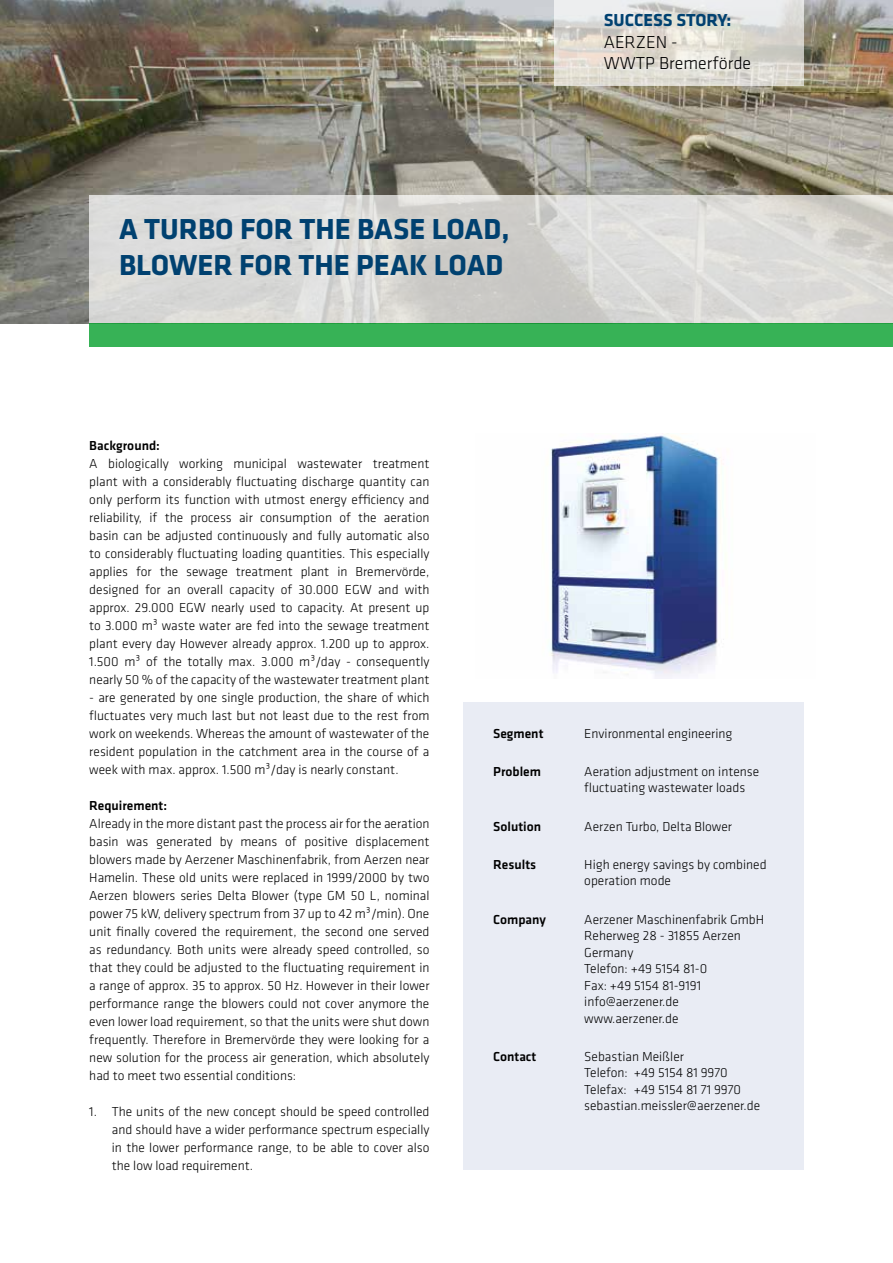
<style>
.page{position:relative;width:893px;height:1263px;background:#fff}
.page>*{position:absolute;margin:0;border:0;box-sizing:border-box;transform-origin:0 0}
.t1{font:700 30px/36px "Klavika";color:#004170}
.t2{font:300 18px/21.6px "Klavika";color:#000}
.t3{font:700 18px "Klavika";color:#004170}
.t4{font:300 13.5px/18px "Klavika";color:#000;text-align:justify}
.t5{font:500 13.5px "Klavika";color:#000}
</style>
<div class="page">
<img style="left:0;top:0;width:893px;height:323px">
<div style="left:89px;top:323px;width:804px;height:24px;background:#37b256"></div>
<svg style="left:89px;top:196px;width:804px;height:127px;background:#d8d7d5"></svg>
<svg style="left:554px;top:0;width:250px;height:85px;background:#dfddd7"></svg>
<img style="left:550px;top:435px;width:174px;height:244px">
<div style="left:463px;top:703px;width:341px;height:467px;background:#e9ecf4"></div>
<h1 class="t1" style="left:119px;top:210px;width:392px">A TURBO FOR THE BASE LOAD,<br>BLOWER FOR THE PEAK LOAD</h1>
<h2 class="t3" style="left:604px;top:7px;width:129px">SUCCESS STORY:</h2>
<h2 class="t2" style="left:604px;top:31px;width:149px">AERZEN -<br>WWTP Bremerförde</h2>
<p class="t5" style="left:89px;top:436px;width:72px">Background:</p>
<p class="t4" style="left:89px;top:454px;width:342px">A biologically working municipal wastewater treatment plant with a considerably fluctuating discharge quantity can only perform its function with utmost energy efficiency and reliability, if the process air consumption of the aeration basin can be adjusted continuously and fully automatic also to considerably fluctuating loading quantities. This especially applies for the sewage treatment plant in Bremervörde, designed for an overall capacity of 30.000 EGW and with approx. 29.000 EGW nearly used to capacity. At present up to 3.000 m³ waste water are fed into the sewage treatment plant every day However already approx. 1.200 up to approx.<br>1.500 m³ of the totally max. 3.000 m³/day - consequently nearly 50 % of the capacity of the wastewater treatment plant</p>
<p class="t4" style="left:89px;top:688px;width:342px">- are generated by one single production, the share of which fluctuates very much last but not least due to the rest from work on weekends. Whereas the amount of wastewater of the resident population in the catchment area in the course of a week with max. approx. 1.500 m³/day is nearly constant.</p>
<p class="t5" style="left:89px;top:796px;width:79px">Requirement:</p>
<p class="t4" style="left:89px;top:814px;width:342px">Already in the more distant past the process air for the aeration basin was generated by means of positive displacement blowers made by Aerzener Maschinenfabrik, from Aerzen near Hamelin. These old units were replaced in 1999/2000 by two Aerzen blowers series Delta Blower (type GM 50 L, nominal power 75 kW, delivery spectrum from 37 up to 42 m³/min). One unit finally covered the requirement, the second one served as redundancy. Both units were already speed controlled, so that they could be adjusted to the fluctuating requirement in a range of approx. 35 to approx. 50 Hz. However in their lower performance range the blowers could not cover anymore the even lower load requirement, so that the units were shut down frequently. Therefore in Bremervörde they were looking for a new solution for the process air generation, which absolutely had to meet two essential conditions:</p>
<p class="t4" style="left:112px;top:1102px;width:319px;text-indent:-23px">1. The units of the new concept should be speed controlled and should have a wider performance spectrum especially in the lower performance range, to be able to cover also the low load requirement.</p>
<p class="t5" style="left:493px;top:724px;width:52px">Segment</p>
<p class="t4" style="left:584px;top:724px;width:150px">Environmental engineering</p>
<p class="t5" style="left:493px;top:763px;width:49px">Problem</p>
<p class="t4" style="left:584px;top:763px;width:176px;line-height:16.2px">Aeration adjustment on intense fluctuating wastewater loads</p>
<p class="t5" style="left:493px;top:817px;width:49px">Solution</p>
<p class="t4" style="left:584px;top:817px;width:149px">Aerzen Turbo, Delta Blower</p>
<p class="t5" style="left:493px;top:855px;width:44px">Results</p>
<p class="t4" style="left:584px;top:856px;width:184px;line-height:16.2px">High energy savings by combined operation mode</p>
<p class="t5" style="left:493px;top:910px;width:54px">Company</p>
<p class="t4" style="left:584px;top:911px;width:181px;line-height:16.5px;text-align:left">Aerzener Maschinenfabrik GmbH<br>Reherweg 28 - 31855 Aerzen<br>Germany<br>Telefon: +49 5154 81-0<br>Fax: +49 5154 81-9191 info@aerzener.de www.aerzener.de</p>
<p class="t5" style="left:493px;top:1048px;width:45px">Contact</p>
<p class="t4" style="left:584px;top:1048px;width:177px;line-height:16.2px;text-align:left">Sebastian Meißler<br>Telefon: +49 5154 81 9970<br>Telefax: +49 5154 81 71 9970 sebastian.meissler@aerzener.de</p>
</div>
